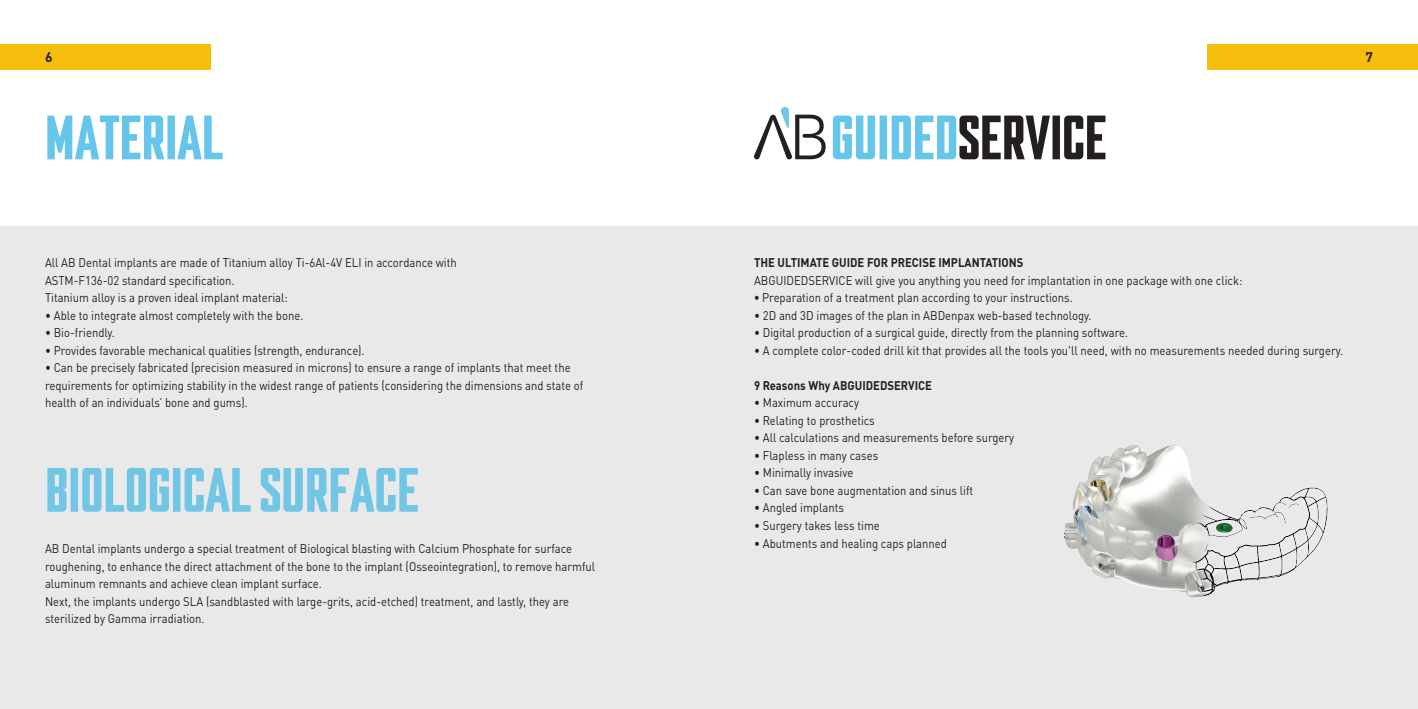
<style>
.page{position:relative;width:1418px;height:709px;background:#fff}
.page>*{position:absolute;margin:0;border:0;box-sizing:border-box;transform-origin:0 0}
.t1{font:62.5px "Mandatory 29";color:#72c6e5}
.t2{font:62.5px "Mandatory 29";color:#231f20}
.t3{font:62.5px "Mandatory 29";color:#66c5eb}
.t4{font:700 13.75px "DINOT";color:#231f20}
.t5{font:12.5px/17.5px "DINOT";color:#231f20;scale:.9 1}
.t6{font:700 12.5px "DINOT";color:#231f20;scale:.9 1}
.s1{color:#66c5eb}
.s2{font-weight:700}
</style>
<div class="page">
<div style="left:1207px;top:44px;width:210px;height:26px;background:#f5be0d"></div>
<div style="left:0;top:44px;width:211px;height:26px;background:#f5be0d"></div>
<div style="left:0;top:227px;width:1417px;height:482px;background:#e9e9e9"></div>
<svg style="left:754px;top:107px;width:71px;height:53px"></svg>
<img style="left:1063px;top:445px;width:265px;height:153px">
<p class="t4" style="left:45px;top:48px;width:9px">6</p>
<p class="t4" style="left:1365px;top:48px;width:9px">7</p>
<h1 class="t3" style="left:45px;top:99px;width:180px">MATERIAL</h1>
<h1 class="t2" style="left:831px;top:99px;width:277px"><span class="s1">GUIDED</span>SERVICE</h1>
<p class="t5" style="left:45px;top:254px;width:459px">All AB Dental implants are made of Titanium alloy Ti-6Al-4V ELI in accordance with<br>ASTM-F136-02 standard specification.<br>Titanium alloy is a proven ideal implant material:</p>
<p class="t5" style="left:45px;top:306px;width:288px">• Able to integrate almost completely with the bone.</p>
<p class="t5" style="left:45px;top:324px;width:79px">• Bio-friendly.</p>
<p class="t5" style="left:45px;top:341px;width:357px">• Provides favorable mechanical qualities (strength, endurance).</p>
<p class="t5" style="left:45px;top:359px;width:599px">• Can be precisely fabricated (precision measured in microns) to ensure a range of implants that meet the requirements for optimizing stability in the widest range of patients (considering the dimensions and state of health of an individuals’ bone and gums).</p>
<h1 class="t1" style="left:45px;top:451px;width:375px">BIOLOGICAL SURFACE</h1>
<p class="t5" style="left:45px;top:540px;width:613px">AB Dental implants undergo a special treatment of Biological blasting with Calcium Phosphate for surface roughening, to enhance the direct attachment of the bone to the implant (Osseointegration), to remove harmful aluminum remnants and achieve clean implant surface.<br>Next, the implants undergo SLA (sandblasted with large-grits, acid-etched) treatment, and lastly, they are sterilized by Gamma irradiation.</p>
<p class="t6" style="left:754px;top:255px;width:301px">THE ULTIMATE GUIDE FOR PRECISE IMPLANTATIONS</p>
<p class="t5" style="left:754px;top:271px;width:544px">ABGUIDEDSERVICE will give you anything you need for implantation in one package with one click:</p>
<p class="t5" style="left:754px;top:289px;width:356px"><span class="s2">•</span> Preparation of a treatment plan according to your instructions.</p>
<p class="t5" style="left:754px;top:306px;width:376px">• 2D and 3D images of the plan in ABDenpax web-based technology.</p>
<p class="t5" style="left:754px;top:324px;width:417px">• Digital production of a surgical guide, directly from the planning software.</p>
<p class="t5" style="left:754px;top:341px;width:656px">• A complete color-coded drill kit that provides all the tools you'll need, with no measurements needed during surgery.</p>
<p class="t6" style="left:754px;top:377px;width:199px">9 Reasons Why ABGUIDEDSERVICE</p>
<p class="t5" style="left:754px;top:394px;width:118px">• Maximum accuracy</p>
<p class="t5" style="left:754px;top:411px;width:136px">• Relating to prosthetics</p>
<p class="t5" style="left:754px;top:429px;width:291px">• All calculations and measurements before surgery</p>
<p class="t5" style="left:754px;top:446px;width:139px">• Flapless in many cases</p>
<p class="t5" style="left:754px;top:464px;width:112px">• Minimally invasive</p>
<p class="t5" style="left:754px;top:481px;width:245px">• Can save bone augmentation and sinus lift</p>
<p class="t5" style="left:754px;top:499px;width:101px">• Angled implants</p>
<p class="t5" style="left:754px;top:516px;width:141px">• Surgery takes less time</p>
<p class="t5" style="left:754px;top:534px;width:216px">• Abutments and healing caps planned</p>
</div>
